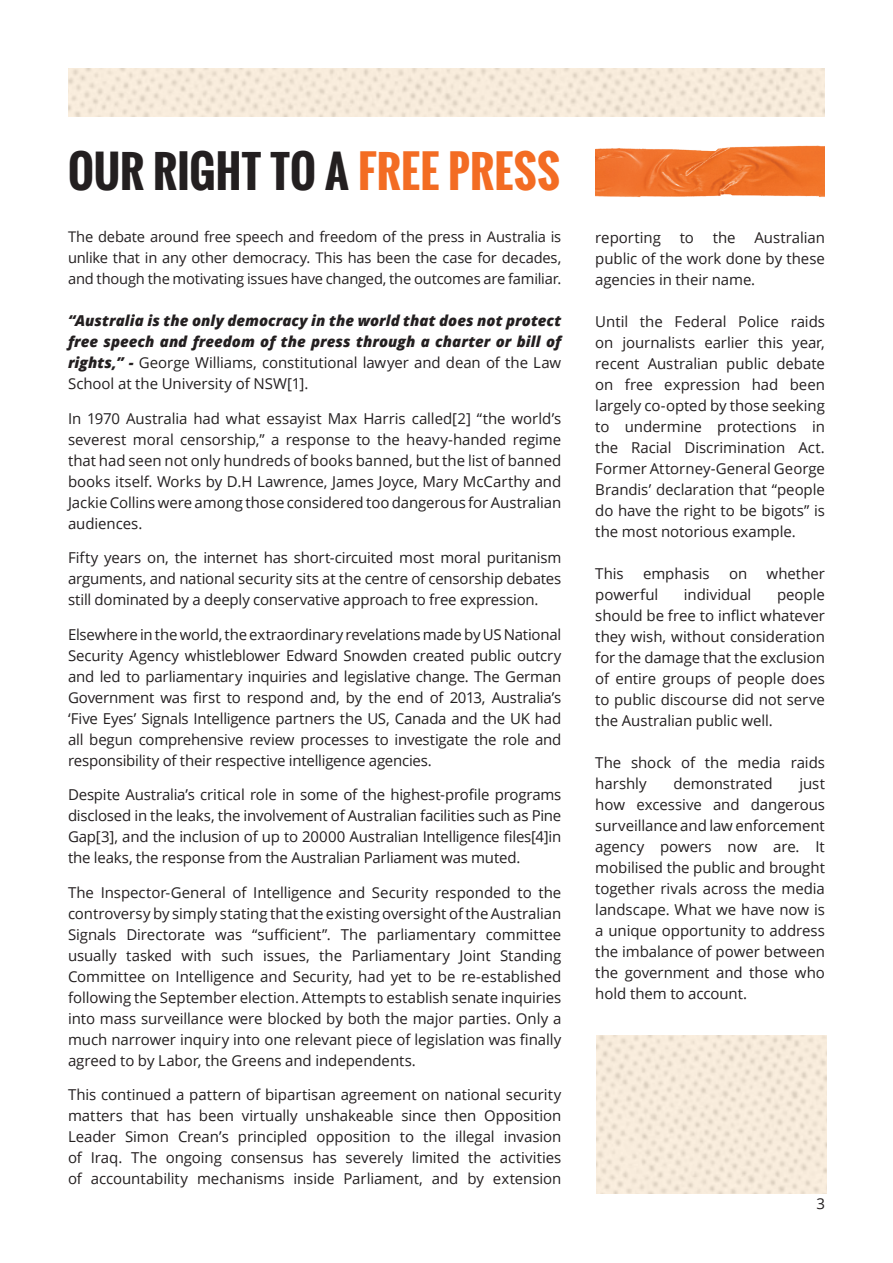
<style>
.page{position:relative;width:893px;height:1263px;background:#fff}
.page>*{position:absolute;margin:0;border:0;box-sizing:border-box;transform-origin:0 0}
.t1{font:700 43.5px "Oswald";letter-spacing:.01em;color:#231f20}
.t2{font:15px/21px "Open Sans";letter-spacing:-.005em;color:#231f20;text-align:justify}
.t3{font:italic 800 15px/21px "Open Sans";color:#231f20;text-align:justify}
.t4{font:14.7px/21px "Open Sans";letter-spacing:-.015em;color:#231f20;text-align:justify}
.s1{color:#f36c23}
.s2{font-weight:400;font-style:normal}
</style>
<div class="page">
<img style="left:68px;top:68px;width:757px;height:48px">
<img style="left:597px;top:1035px;width:229px;height:159px">
<img style="left:595px;top:145px;width:230px;height:53px">
<p class="t1" style="left:68px;top:138px;width:493px">OUR RIGHT TO A <span class="s1">FREE PRESS</span></p>
<p class="t4" style="left:68px;top:226px;width:495px">The debate around free speech and freedom of the press in Australia is unlike that in any other democracy. This has been the case for decades, and though the motivating issues have changed, the outcomes are familiar.</p>
<p class="t3" style="left:68px;top:310px;width:495px">“Australia is the only democracy in the world that does not protect free speech and freedom of the press through a charter or bill of rights,” - <span class="s2">George Williams, constitutional lawyer and dean of the Law School at the University of NSW[1].</span></p>
<p class="t2" style="left:68px;top:407px;width:495px">In 1970 Australia had what essayist Max Harris called[2] “the world’s severest moral censorship,” a response to the heavy-handed regime that had seen not only hundreds of books banned, but the list of banned books itself. Works by D.H Lawrence, James Joyce, Mary McCarthy and Jackie Collins were among those considered too dangerous for Australian audiences.</p>
<p class="t2" style="left:68px;top:547px;width:495px">Fifty years on, the internet has short-circuited most moral puritanism arguments, and national security sits at the centre of censorship debates still dominated by a deeply conservative approach to free expression.</p>
<p class="t2" style="left:68px;top:623px;width:495px">Elsewhere in the world, the extraordinary revelations made by US National Security Agency whistleblower Edward Snowden created public outcry and led to parliamentary inquiries and legislative change. The German Government was first to respond and, by the end of 2013, Australia’s ‘Five Eyes’ Signals Intelligence partners the US, Canada and the UK had all begun comprehensive review processes to investigate the role and responsibility of their respective intelligence agencies.</p>
<p class="t2" style="left:68px;top:784px;width:495px">Despite Australia’s critical role in some of the highest-profile programs disclosed in the leaks, the involvement of Australian facilities such as Pine Gap[3], and the inclusion of up to 20000 Australian Intelligence files[4]in the leaks, the response from the Australian Parliament was muted.</p>
<p class="t2" style="left:68px;top:881px;width:495px">The Inspector-General of Intelligence and Security responded to the controversy by simply stating that the existing oversight of the Australian Signals Directorate was “sufficient”. The parliamentary committee usually tasked with such issues, the Parliamentary Joint Standing Committee on Intelligence and Security, had yet to be re-established following the September election. Attempts to establish senate inquiries into mass surveillance were blocked by both the major parties. Only a much narrower inquiry into one relevant piece of legislation was finally agreed to by Labor, the Greens and independents.</p>
<p class="t2" style="left:68px;top:1084px;width:495px">This continued a pattern of bipartisan agreement on national security matters that has been virtually unshakeable since then Opposition Leader Simon Crean’s principled opposition to the illegal invasion of Iraq. The ongoing consensus has severely limited the activities of accountability mechanisms inside Parliament, and by extension</p>
<p class="t2" style="left:595px;top:226px;width:231px;text-indent:159px">Australian public of the work done by these agencies in their name.</p>
<p class="t2" style="left:595px;top:310px;width:231px">Until the Federal Police raids on journalists earlier this year, recent Australian public debate on free expression had been largely co-opted by those seeking to undermine protections in the Racial Discrimination Act.<br>Former Attorney-General George Brandis’ declaration that “people do have the right to be bigots” is the most notorious example.</p>
<p class="t2" style="left:595px;top:562px;width:30px">This</p>
<p class="t2" style="left:643px;top:562px;width:68px">emphasis</p>
<p class="t2" style="left:729px;top:562px;width:20px">on</p>
<p class="t2" style="left:767px;top:562px;width:60px">whether</p>
<p class="t2" style="left:595px;top:583px;width:64px">powerful</p>
<p class="t2" style="left:684px;top:583px;width:69px">individual</p>
<p class="t2" style="left:595px;top:226px;width:67px">reporting</p>
<p class="t2" style="left:680px;top:226px;width:16px">to</p>
<p class="t2" style="left:713px;top:226px;width:24px">the</p>
<p class="t2" style="left:595px;top:583px;width:231px;text-indent:182px">people should be free to inflict whatever they wish, without consideration for the damage that the exclusion of entire groups of people does to public discourse did not serve the Australian public well.</p>
<p class="t2" style="left:595px;top:751px;width:231px">The shock of the media raids harshly</p>
<p class="t2" style="left:673px;top:772px;width:101px">demonstrated</p>
<p class="t2" style="left:595px;top:772px;width:231px;text-indent:204px">just how excessive and dangerous surveillance and law enforcement agency powers now are. It mobilised the public and brought together rivals across the media landscape. What we have now is a unique opportunity to address the imbalance of power between the government and those who hold them to account.</p>
<p class="t2" style="left:816px;top:1193px;width:10px">3</p>
</div>
